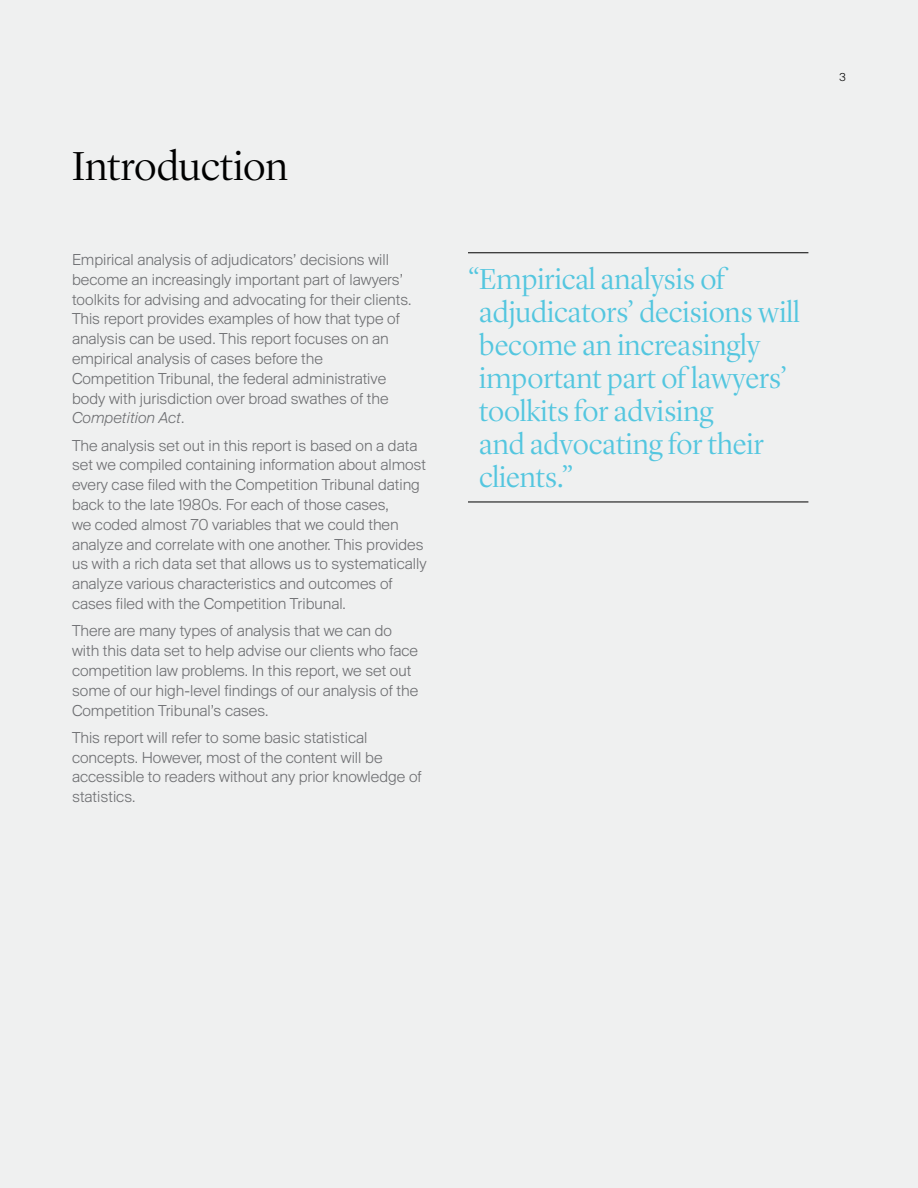
<style>
.page{position:relative;width:918px;height:1188px;background:#eff0f0}
.page>*{position:absolute;margin:0;border:0;box-sizing:border-box;transform-origin:0 0}
.t1{font:300 42px "Lyon Display";color:#000}
.t2{font:300 30px/33px "Lyon Display";color:#53c6df}
.t3{font:300 16.5px/19.8px "Suisse BP Intl";color:#6d6e71}
.t4{font:300 12px "Suisse BP Intl";color:#000}
.s1{font-style:italic}
</style>
<div class="page">
<hr style="left:468px;top:502px;width:340px;height:1px;background:#000">
<hr style="left:468px;top:252px;width:340px;height:1px;background:#000">
<h1 class="t1" style="left:72px;top:136px;width:218px">Introduction</h1>
<p class="t3" style="left:72px;top:249px;width:341px">Empirical analysis of adjudicators’ decisions will become an increasingly important part of lawyers’ toolkits for advising and advocating for their clients.<br>This report provides examples of how that type of analysis can be used. This report focuses on an empirical analysis of cases before the<br>Competition Tribunal, the federal administrative body with jurisdiction over broad swathes of the <span class="s1">Competition Act</span>.</p>
<p class="t3" style="left:72px;top:435px;width:356px">The analysis set out in this report is based on a data set we compiled containing information about almost every case filed with the Competition Tribunal dating back to the late 1980s. For each of those cases,<br>we coded almost 70 variables that we could then analyze and correlate with one another. This provides us with a rich data set that allows us to systematically analyze various characteristics and outcomes of cases filed with the Competition Tribunal.</p>
<p class="t3" style="left:72px;top:621px;width:348px">There are many types of analysis that we can do with this data set to help advise our clients who face competition law problems. In this report, we set out some of our high-level findings of our analysis of the Competition Tribunal’s cases.</p>
<p class="t3" style="left:72px;top:727px;width:351px">This report will refer to some basic statistical concepts. However, most of the content will be accessible to readers without any prior knowledge of statistics.</p>
<p class="t4" style="left:840px;top:70px;width:8px">3</p>
<h2 class="t2" style="left:479px;top:261px;width:322px;text-indent:-11px">“Empirical analysis of adjudicators’ decisions will become an increasingly important part of lawyers’ toolkits for advising<br>and advocating for their clients.”</h2>
</div>
